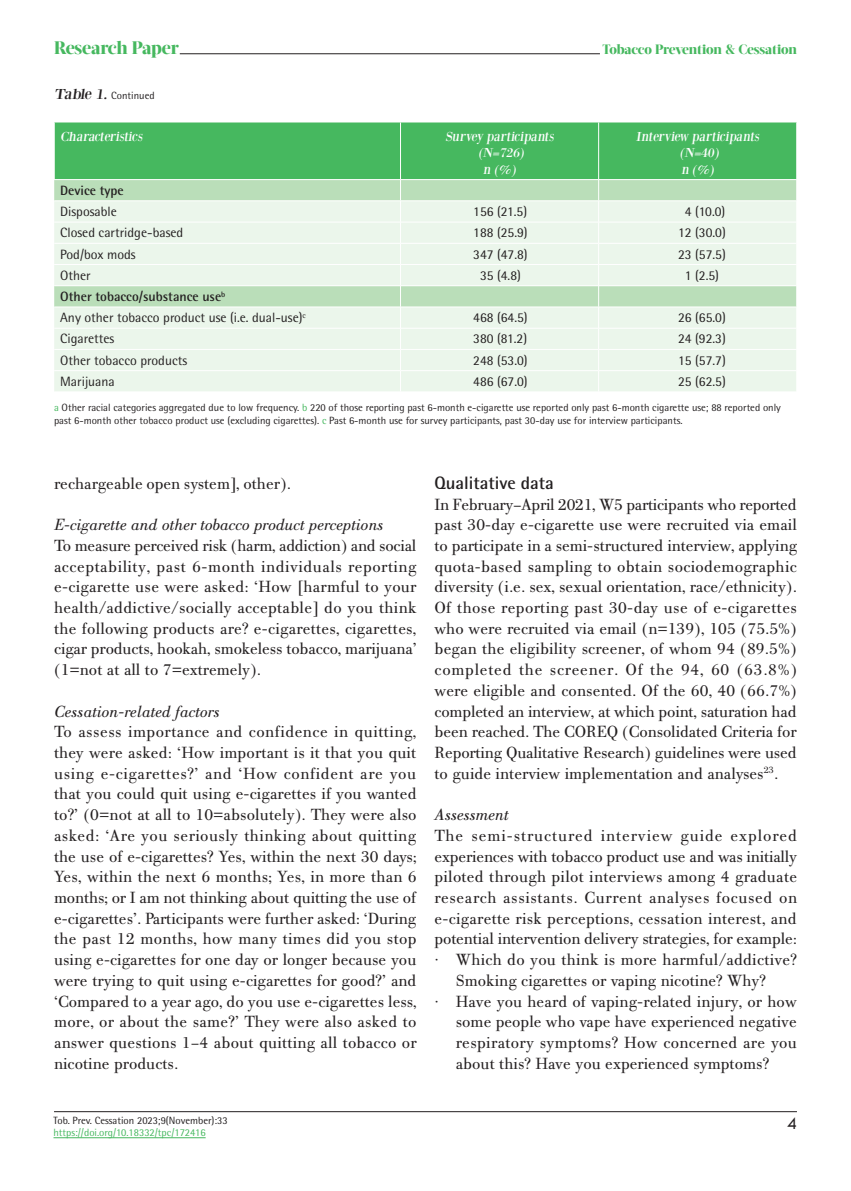
<style>
.page{position:relative;width:851px;height:1191px;background:#fff}
.page>*{position:absolute;margin:0;border:0;box-sizing:border-box;transform-origin:0 0}
.t1{font:700 18px "Rotis Semi Sans Hel";color:#231f20}
.t2{font:800 18px "Acta Display W04";letter-spacing:-.01em;color:#46b85f}
.t3{font:18px "Tw Cen";color:#231f20}
.t4{font:17.25px/20.7px "PF Bodoni Text";color:#231f20;text-align:justify}
.t5{font:italic 17.25px "PF Bodoni Text";color:#231f20}
.t6{font:17.25px "PF Bodoni Text";letter-spacing:.035em;color:#231f20}
.t7{font:17.25px "PF Bodoni Text";letter-spacing:.05em;color:#231f20}
.t8{font:17.25px "PF Bodoni Text";letter-spacing:.02em;color:#231f20}
.t9{font:13.5px/21.1px "Rotis Semi Sans Hel";color:#231f20}
.t10{font:13.5px/16.2px "Bodoni XT";color:#fff;text-align:center}
.t11{font:800 13.5px "Acta Display W04";letter-spacing:-.01em;color:#46b85f}
.t12{font:700 13.5px "Rotis Semi Sans Hel";color:#231f20}
.t13{font:10.5px/12.6px "Rotis Semi Sans Hel";color:#231f20}
.t14{font:10.5px "Rotis Semi Sans Hel";color:#46b85f}
.s1{font-family:"Bodoni XT";font-size:15px}
.s2{font-weight:700}
.s3{color:#46b85f}
</style>
<div class="page">
<hr style="left:180px;top:53px;width:420px;height:1px;background:#231f20">
<hr style="left:54px;top:1111px;width:742px;height:1px;background:#231f20">
<hr style="left:53px;top:1137px;width:153px;height:1px;background:#46b85f">
<div style="left:55px;top:122px;width:741px;height:57px;background:#46b85f"></div>
<div style="left:54px;top:180px;width:742px;height:21px;background:#badeb9"></div>
<svg style="left:54px;top:202px;width:742px;height:189px;background:#e5f3e5"></svg>
<hr style="left:400px;top:122px;width:1px;height:57px;background:#fff">
<hr style="left:598px;top:122px;width:1px;height:57px;background:#fff">
<hr style="left:54px;top:222px;width:346px;height:1px;background:#fff">
<hr style="left:400px;top:222px;width:198px;height:1px;background:#fff">
<hr style="left:598px;top:222px;width:198px;height:1px;background:#fff">
<hr style="left:54px;top:243px;width:346px;height:1px;background:#fff">
<hr style="left:400px;top:243px;width:198px;height:1px;background:#fff">
<hr style="left:598px;top:243px;width:198px;height:1px;background:#fff">
<hr style="left:54px;top:264px;width:346px;height:1px;background:#fff">
<hr style="left:400px;top:264px;width:198px;height:1px;background:#fff">
<hr style="left:598px;top:264px;width:198px;height:1px;background:#fff">
<hr style="left:54px;top:328px;width:346px;height:1px;background:#fff">
<hr style="left:400px;top:328px;width:198px;height:1px;background:#fff">
<hr style="left:598px;top:328px;width:198px;height:1px;background:#fff">
<hr style="left:54px;top:349px;width:346px;height:1px;background:#fff">
<hr style="left:400px;top:349px;width:198px;height:1px;background:#fff">
<hr style="left:598px;top:349px;width:198px;height:1px;background:#fff">
<hr style="left:54px;top:370px;width:346px;height:1px;background:#fff">
<hr style="left:400px;top:370px;width:198px;height:1px;background:#fff">
<svg style="left:400px;top:180px;width:1px;height:211px"></svg>
<hr style="left:598px;top:370px;width:198px;height:1px;background:#fff">
<svg style="left:598px;top:180px;width:1px;height:211px"></svg>
<hr style="left:400px;top:201px;width:198px;height:1px;background:#fff">
<hr style="left:598px;top:201px;width:198px;height:1px;background:#fff">
<hr style="left:54px;top:285px;width:346px;height:1px;background:#fff">
<hr style="left:400px;top:285px;width:198px;height:1px;background:#fff">
<hr style="left:598px;top:285px;width:198px;height:1px;background:#fff">
<svg style="left:796px;top:180px;width:1px;height:127px"></svg>
<hr style="left:54px;top:307px;width:346px;height:1px;background:#fff">
<hr style="left:400px;top:307px;width:198px;height:1px;background:#fff">
<hr style="left:598px;top:307px;width:198px;height:1px;background:#fff">
<p class="t2" style="left:54px;top:36px;width:126px">Research Paper</p>
<p class="t11" style="left:602px;top:41px;width:196px">Tobacco Prevention &amp; Cessation</p>
<p class="t13" style="left:54px;top:89px;width:102px"><span class="s1">Table 1.</span> Continued</p>
<p class="t10" style="left:60px;top:128px;width:86px">Characteristics</p>
<p class="t10" style="left:445px;top:128px;width:113px">Survey participants (N=726)<br>n (%)</p>
<p class="t10" style="left:636px;top:128px;width:127px">Interview participants (N=40)<br>n (%)</p>
<p class="t12" style="left:60px;top:182px;width:65px">Device type</p>
<p class="t9" style="left:60px;top:201px;width:58px">Disposable</p>
<p class="t9" style="left:473px;top:201px;width:55px">156 (21.5)</p>
<p class="t9" style="left:684px;top:201px;width:42px">4 (10.0)</p>
<p class="t9" style="left:60px;top:222px;width:124px">Closed cartridge-based</p>
<p class="t9" style="left:473px;top:222px;width:56px">188 (25.9)</p>
<p class="t9" style="left:678px;top:222px;width:49px">12 (30.0)</p>
<p class="t9" style="left:60px;top:243px;width:77px">Pod/box mods</p>
<p class="t9" style="left:473px;top:243px;width:56px">347 (47.8)</p>
<p class="t9" style="left:678px;top:243px;width:49px">23 (57.5)</p>
<p class="t9" style="left:60px;top:264px;width:32px">Other</p>
<p class="t9" style="left:480px;top:264px;width:42px">35 (4.8)</p>
<p class="t9" style="left:684px;top:264px;width:36px">1 (2.5)</p>
<p class="t9" style="left:60px;top:286px;width:247px"><span class="s2">Other tobacco/substance use</span><sup>b<br></sup>Any other tobacco product use (i.e. dual-use)<sup>c</sup></p>
<p class="t9" style="left:473px;top:307px;width:56px">468 (64.5)</p>
<p class="t9" style="left:678px;top:307px;width:49px">26 (65.0)</p>
<p class="t9" style="left:60px;top:328px;width:55px">Cigarettes</p>
<p class="t9" style="left:473px;top:328px;width:55px">380 (81.2)</p>
<p class="t9" style="left:678px;top:328px;width:49px">24 (92.3)</p>
<p class="t9" style="left:60px;top:349px;width:128px">Other tobacco products</p>
<p class="t9" style="left:473px;top:349px;width:56px">248 (53.0)</p>
<p class="t9" style="left:678px;top:349px;width:49px">15 (57.7)</p>
<p class="t9" style="left:60px;top:371px;width:56px">Marijuana</p>
<p class="t9" style="left:473px;top:371px;width:56px">486 (67.0)</p>
<p class="t9" style="left:678px;top:371px;width:49px">25 (62.5)</p>
<p class="t13" style="left:54px;top:401px;width:728px"><span class="s3">a</span> Other racial categories aggregated due to low frequency. <span class="s3">b</span> 220 of those reporting past 6-month e-cigarette use reported only past 6-month cigarette use; 88 reported only past 6-month other tobacco product use (excluding cigarettes). <span class="s3">c</span> Past 6-month use for survey participants, past 30-day use for interview participants.</p>
<p class="t4" style="left:54px;top:473px;width:238px">rechargeable open system], other).</p>
<p class="t5" style="left:54px;top:515px;width:330px">E-cigarette and other tobacco product perceptions</p>
<p class="t4" style="left:54px;top:535px;width:364px">To measure perceived risk (harm, addiction) and social acceptability, past 6-month individuals reporting e-cigarette use were asked: ‘How [harmful to your health/addictive/socially acceptable] do you think the following products are? e-cigarettes, cigarettes, cigar products, hookah, smokeless tobacco, marijuana’ (1=not at all to 7=extremely).</p>
<p class="t5" style="left:54px;top:701px;width:167px">Cessation-related factors</p>
<p class="t4" style="left:54px;top:721px;width:364px">To assess importance and confidence in quitting, they were asked: ‘How important is it that you quit using e-cigarettes?’ and ‘How confident are you that you could quit using e-cigarettes if you wanted to?’ (0=not at all to 10=absolutely). They were also asked: ‘Are you seriously thinking about quitting the use of e-cigarettes? Yes, within the next 30 days; Yes, within the next 6 months; Yes, in more than 6 months; or I am not thinking about quitting the use of e-cigarettes’. Participants were further asked: ‘During the past 12 months, how many times did you stop using e-cigarettes for one day or longer because you were trying to quit using e-cigarettes for good?’ and ‘Compared to a year ago, do you use e-cigarettes less, more, or about the same?’ They were also asked to answer questions 1–4 about quitting all tobacco or nicotine products.</p>
<p class="t13" style="left:53px;top:1113px;width:176px">Tob. Prev. Cessation 2023;9(November):33</p>
<p class="t14" style="left:53px;top:1126px;width:154px">https://doi.org/10.18332/tpc/172416</p>
<p class="t1" style="left:434px;top:471px;width:121px">Qualitative data</p>
<p class="t4" style="left:434px;top:494px;width:364px">In February–April 2021, W5 participants who reported past 30-day e-cigarette use were recruited via email to participate in a semi-structured interview, applying quota-based sampling to obtain sociodemographic diversity (i.e. sex, sexual orientation, race/ethnicity).<br>Of those reporting past 30-day use of e-cigarettes who were recruited via email (n=139), 105 (75.5%) began the eligibility screener, of whom 94 (89.5%) completed the screener. Of the 94, 60 (63.8%) were eligible and consented. Of the 60, 40 (66.7%) completed an interview, at which point, saturation had been reached. The COREQ (Consolidated Criteria for Reporting Qualitative Research) guidelines were used to guide interview implementation and analyses<sup>23</sup>.</p>
<p class="t5" style="left:434px;top:805px;width:76px">Assessment</p>
<p class="t7" style="left:434px;top:826px;width:364px">The semi-structured interview guide explored</p>
<p class="t4" style="left:434px;top:846px;width:364px">experiences with tobacco product use and was initially</p>
<p class="t4" style="left:434px;top:866px;width:364px">piloted through pilot interviews among 4 graduate</p>
<p class="t6" style="left:434px;top:888px;width:364px">research assistants. Current analyses focused on</p>
<p class="t4" style="left:434px;top:908px;width:364px">e-cigarette risk perceptions, cessation interest, and</p>
<p class="t4" style="left:434px;top:928px;width:364px">potential intervention delivery strategies, for example:</p>
<p class="t4" style="left:434px;top:949px;width:364px">· Which do you think is more harmful/addictive?</p>
<p class="t4" style="left:455px;top:970px;width:312px">Smoking cigarettes or vaping nicotine? Why?</p>
<p class="t4" style="left:434px;top:991px;width:363px">· Have you heard of vaping-related injury, or how</p>
<p class="t4" style="left:455px;top:1011px;width:342px">some people who vape have experienced negative</p>
<p class="t8" style="left:455px;top:1033px;width:343px">respiratory symptoms? How concerned are you</p>
<p class="t4" style="left:455px;top:1053px;width:315px">about this? Have you experienced symptoms?</p>
<p class="t3" style="left:786px;top:1112px;width:11px">4</p>
</div>
